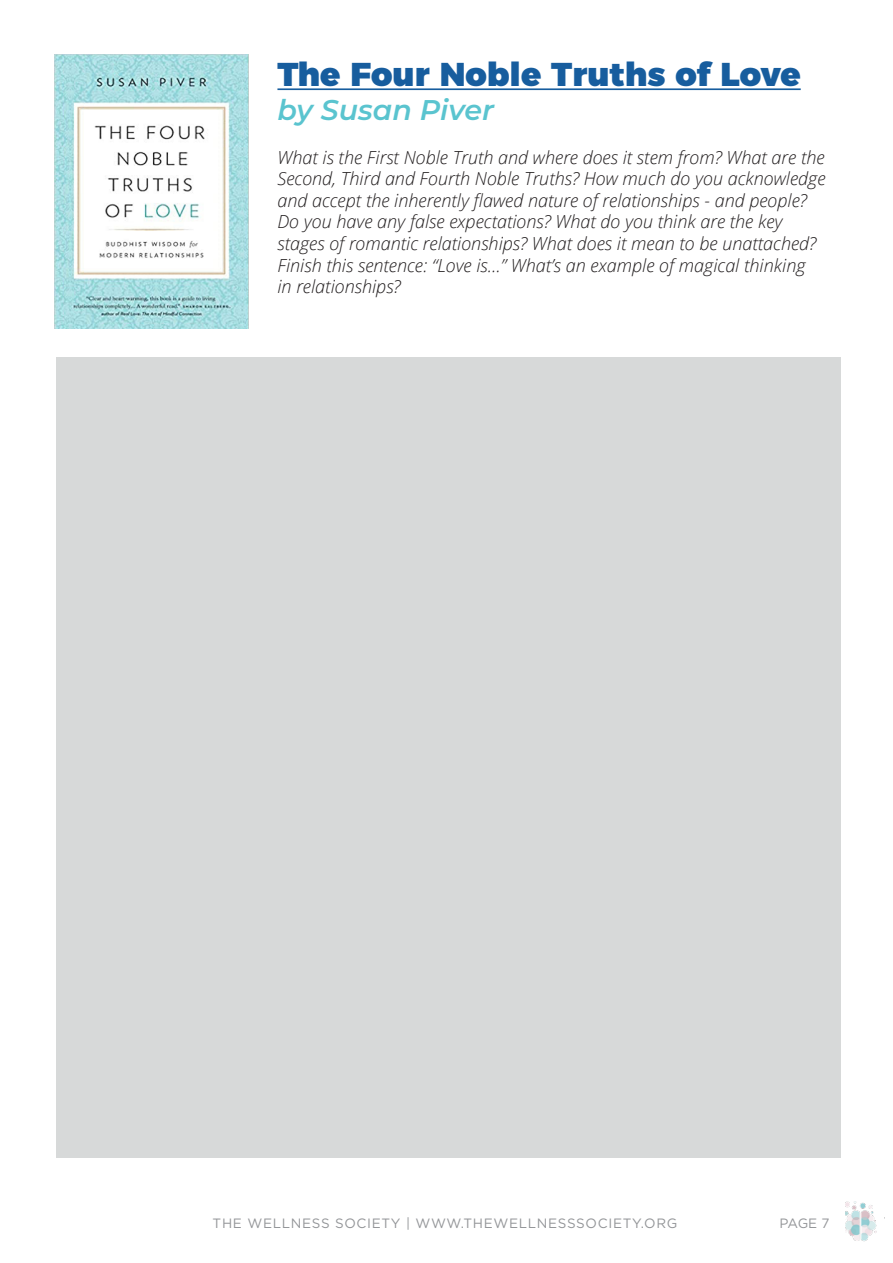
<style>
.page{position:relative;width:893px;height:1263px;background:#fff}
.page>*{position:absolute;margin:0;border:0;box-sizing:border-box;transform-origin:0 0}
.t1{font:900 33px "Montserrat";color:#175d9e}
.t2{font:italic 600 28.5px "Montserrat";color:#5ac4cf}
.t3{font:italic 300 18px/21.6px "Open Sans";color:#231f20}
.t4{font:13.5px "Gotham";letter-spacing:.05em;color:#939598}
</style>
<div class="page">
<img style="left:845px;top:1201px;width:32px;height:41px">
<img style="left:54px;top:54px;width:195px;height:274px">
<hr style="left:277px;top:88px;width:524px;height:2px;background:#175d9e">
<div style="left:56px;top:357px;width:785px;height:800px;background:#d7d9d9"></div>
<p class="t1" style="left:277px;top:46px;width:525px">The Four Noble Truths of Love</p>
<p class="t2" style="left:277px;top:90px;width:218px">by Susan Piver</p>
<p class="t3" style="left:277px;top:146px;width:550px">What is the First Noble Truth and where does it stem from? What are the Second, Third and Fourth Noble Truths? How much do you acknowledge and accept the inherently flawed nature of relationships - and people?<br>Do you have any false expectations? What do you think are the key</p>
<p class="t3" style="left:277px;top:232px;width:540px">stages of romantic relationships? What does it mean to be unattached?<br>Finish this sentence: “Love is...” What’s an example of magical thinking</p>
<p class="t3" style="left:277px;top:275px;width:125px">in relationships?</p>
<p class="t4" style="left:213px;top:1214px;width:466px">THE WELLNESS SOCIETY | WWW.THEWELLNESSSOCIETY.ORG</p>
<p class="t4" style="left:779px;top:1214px;width:51px">PAGE 7</p>
</div>
